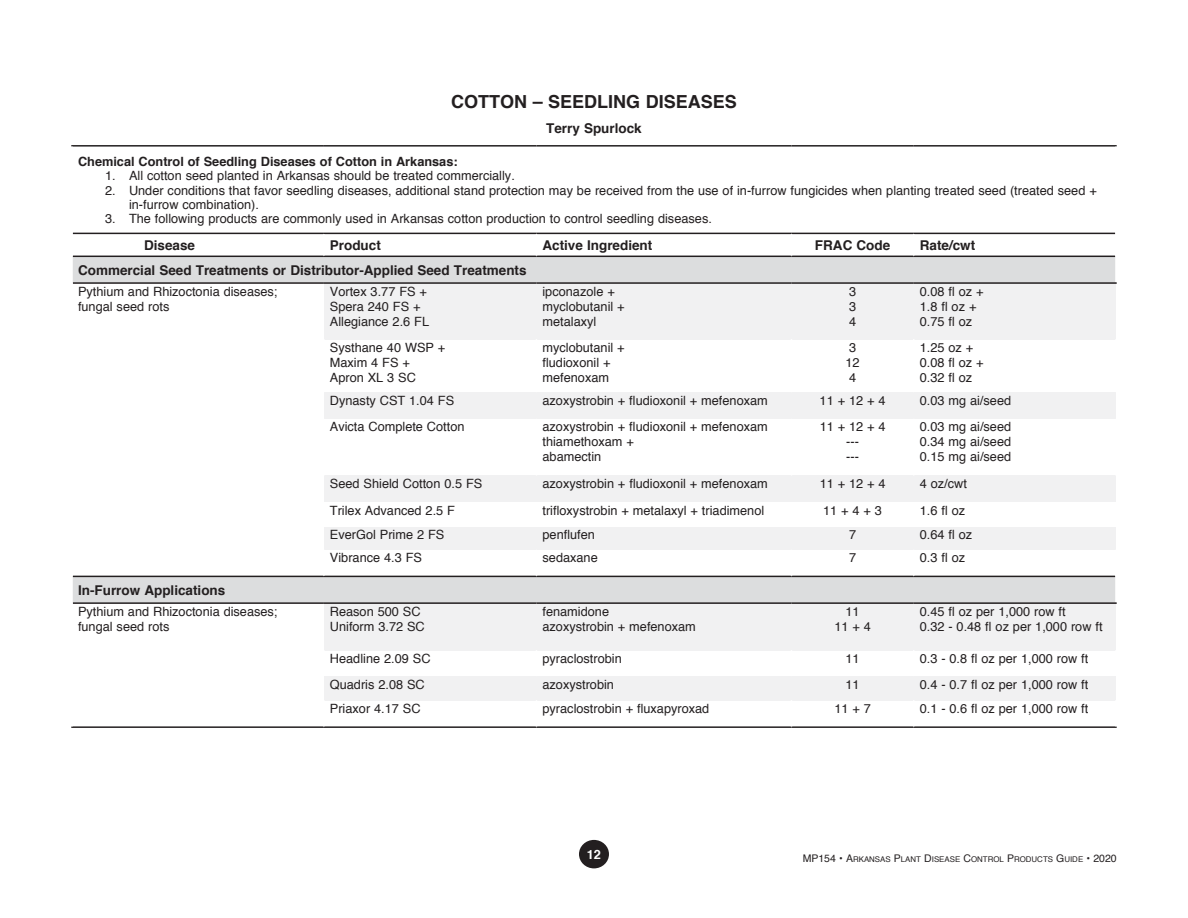
<style>
.page{position:relative;width:1188px;height:918px;background:#fff}
.page>*{position:absolute;margin:0;border:0;box-sizing:border-box;transform-origin:0 0}
.t1{font:700 18px "Helvetica";color:#231f20}
.t2{font:700 13.5px/24.9px "Helvetica";color:#231f20}
.t3{font:12.75px/15px "Helvetica";color:#231f20}
.t4{font:700 12.75px "Helvetica";color:#231f20}
.t5{font:700 12.75px "Helvetica";color:#fff}
.t6{font:7.8px "Helvetica";color:#231f20}
.s1{font-size:10.5px}
</style>
<div class="page">
<div style="left:579px;top:840px;width:30px;height:28px;background:#231f20;border-radius:50%"></div>
<div style="left:72px;top:256px;width:1044px;height:27px;background:#dcddde"></div>
<div style="left:72px;top:576px;width:1044px;height:27px;background:#dcddde"></div>
<div style="left:324px;top:283px;width:212px;height:56px;background:#f1f1f2"></div>
<div style="left:536px;top:283px;width:255px;height:56px;background:#f1f1f2"></div>
<div style="left:791px;top:283px;width:123px;height:56px;background:#f1f1f2"></div>
<div style="left:914px;top:283px;width:202px;height:56px;background:#f1f1f2"></div>
<div style="left:324px;top:392px;width:212px;height:27px;background:#f1f1f2"></div>
<div style="left:536px;top:392px;width:255px;height:27px;background:#f1f1f2"></div>
<div style="left:791px;top:392px;width:123px;height:27px;background:#f1f1f2"></div>
<div style="left:914px;top:392px;width:202px;height:27px;background:#f1f1f2"></div>
<div style="left:324px;top:476px;width:212px;height:26px;background:#f1f1f2"></div>
<div style="left:536px;top:476px;width:255px;height:26px;background:#f1f1f2"></div>
<div style="left:791px;top:476px;width:123px;height:26px;background:#f1f1f2"></div>
<div style="left:914px;top:476px;width:202px;height:26px;background:#f1f1f2"></div>
<div style="left:324px;top:527px;width:212px;height:23px;background:#f1f1f2"></div>
<div style="left:536px;top:527px;width:255px;height:23px;background:#f1f1f2"></div>
<div style="left:791px;top:527px;width:123px;height:23px;background:#f1f1f2"></div>
<div style="left:914px;top:527px;width:202px;height:23px;background:#f1f1f2"></div>
<div style="left:324px;top:603px;width:212px;height:47px;background:#f1f1f2"></div>
<div style="left:536px;top:603px;width:255px;height:47px;background:#f1f1f2"></div>
<div style="left:791px;top:603px;width:123px;height:47px;background:#f1f1f2"></div>
<div style="left:914px;top:603px;width:202px;height:47px;background:#f1f1f2"></div>
<div style="left:324px;top:676px;width:212px;height:24px;background:#f1f1f2"></div>
<div style="left:536px;top:676px;width:255px;height:24px;background:#f1f1f2"></div>
<div style="left:791px;top:676px;width:123px;height:24px;background:#f1f1f2"></div>
<div style="left:914px;top:676px;width:202px;height:24px;background:#f1f1f2"></div>
<hr style="left:71px;top:145px;width:253px;height:2px;background:#231f20">
<hr style="left:324px;top:145px;width:212px;height:2px;background:#231f20">
<hr style="left:536px;top:145px;width:255px;height:2px;background:#231f20">
<hr style="left:791px;top:145px;width:123px;height:2px;background:#231f20">
<hr style="left:914px;top:145px;width:203px;height:2px;background:#231f20">
<hr style="left:73px;top:233px;width:251px;height:1px;background:#231f20">
<hr style="left:324px;top:233px;width:212px;height:1px;background:#231f20">
<hr style="left:536px;top:233px;width:255px;height:1px;background:#231f20">
<hr style="left:791px;top:233px;width:123px;height:1px;background:#231f20">
<hr style="left:914px;top:233px;width:201px;height:1px;background:#231f20">
<hr style="left:73px;top:256px;width:251px;height:1px;background:#231f20">
<hr style="left:324px;top:256px;width:212px;height:1px;background:#231f20">
<hr style="left:536px;top:256px;width:255px;height:1px;background:#231f20">
<hr style="left:791px;top:256px;width:123px;height:1px;background:#231f20">
<hr style="left:914px;top:256px;width:201px;height:1px;background:#231f20">
<hr style="left:73px;top:282px;width:251px;height:2px;background:#231f20">
<hr style="left:73px;top:576px;width:251px;height:1px;background:#231f20">
<hr style="left:324px;top:576px;width:212px;height:1px;background:#231f20">
<hr style="left:536px;top:576px;width:255px;height:1px;background:#231f20">
<hr style="left:791px;top:576px;width:123px;height:1px;background:#231f20">
<hr style="left:914px;top:576px;width:201px;height:1px;background:#231f20">
<hr style="left:73px;top:602px;width:251px;height:2px;background:#231f20">
<hr style="left:71px;top:726px;width:253px;height:2px;background:#231f20">
<hr style="left:324px;top:726px;width:212px;height:2px;background:#231f20">
<hr style="left:536px;top:726px;width:255px;height:2px;background:#231f20">
<hr style="left:791px;top:726px;width:123px;height:2px;background:#231f20">
<hr style="left:914px;top:726px;width:203px;height:2px;background:#231f20">
<hr style="left:71px;top:256px;width:2px;height:27px;background:#fff">
<hr style="left:1115px;top:256px;width:2px;height:26px;background:#fff">
<hr style="left:71px;top:576px;width:2px;height:27px;background:#fff">
<hr style="left:1115px;top:576px;width:2px;height:26px;background:#fff">
<hr style="left:324px;top:282px;width:212px;height:2px;background:#231f20">
<hr style="left:536px;top:282px;width:255px;height:2px;background:#231f20">
<hr style="left:791px;top:282px;width:123px;height:2px;background:#231f20">
<hr style="left:914px;top:282px;width:203px;height:2px;background:#231f20">
<hr style="left:324px;top:602px;width:212px;height:2px;background:#231f20">
<hr style="left:536px;top:602px;width:255px;height:2px;background:#231f20">
<hr style="left:791px;top:602px;width:123px;height:2px;background:#231f20">
<hr style="left:914px;top:602px;width:203px;height:2px;background:#231f20">
<h1 class="t1" style="left:451px;top:87px;width:287px">COTTON – SEEDLING DISEASES</h1>
<h1 class="t2" style="left:546px;top:116px;width:97px">Terry Spurlock</h1>
<p class="t4" style="left:78px;top:151px;width:381px">Chemical Control of Seedling Diseases of Cotton in Arkansas:</p>
<p class="t3" style="left:105px;top:169px;width:411px">1. All cotton seed planted in Arkansas should be treated commercially.</p>
<p class="t3" style="left:129px;top:183px;width:969px;line-height:14.2px;text-indent:-24px">2. Under conditions that favor seedling diseases, additional stand protection may be received from the use of in-furrow fungicides when planting treated seed (treated seed + in-furrow combination).</p>
<p class="t3" style="left:105px;top:211px;width:608px">3. The following products are commonly used in Arkansas cotton production to control seedling diseases.</p>
<p class="t2" style="left:144px;top:233px;width:53px">Disease</p>
<p class="t2" style="left:78px;top:233px;width:450px;text-indent:252px">Product<br>Commercial Seed Treatments or Distributor-Applied Seed Treatments</p>
<p class="t2" style="left:542px;top:233px;width:111px">Active Ingredient</p>
<p class="t2" style="left:815px;top:233px;width:77px">FRAC Code</p>
<p class="t2" style="left:920px;top:233px;width:57px">Rate/cwt</p>
<p class="t3" style="left:78px;top:284px;width:201px">Pythium and Rhizoctonia diseases; fungal seed rots</p>
<p class="t3" style="left:330px;top:284px;width:101px">Vortex 3.77 FS +<br>Spera 240 FS +<br>Allegiance 2.6 FL</p>
<p class="t3" style="left:330px;top:340px;width:117px">Systhane 40 WSP +<br>Maxim 4 FS +<br>Apron XL 3 SC</p>
<p class="t3" style="left:330px;top:387px;width:136px;line-height:26.7px">Dynasty CST 1.04 FS<br>Avicta Complete Cotton</p>
<p class="t3" style="left:920px;top:284px;width:65px">0.08 fl oz +<br>1.8 fl oz +<br>0.75 fl oz</p>
<p class="t3" style="left:920px;top:340px;width:65px">1.25 oz +<br>0.08 fl oz +<br>0.32 fl oz</p>
<p class="t3" style="left:920px;top:387px;width:93px;line-height:26.7px">0.03 mg ai/seed<br>0.03 mg ai/seed</p>
<p class="t3" style="left:920px;top:435px;width:93px">0.34 mg ai/seed<br>0.15 mg ai/seed</p>
<p class="t3" style="left:920px;top:471px;width:49px;line-height:26.7px">4 oz/cwt<br>1.6 fl oz</p>
<p class="t3" style="left:920px;top:524px;width:54px;line-height:22.6px">0.64 fl oz<br>0.3 fl oz</p>
<p class="t3" style="left:542px;top:284px;width:84px">ipconazole + myclobutanil + metalaxyl</p>
<p class="t3" style="left:542px;top:340px;width:84px">myclobutanil + fludioxonil + mefenoxam</p>
<p class="t3" style="left:542px;top:387px;width:227px;line-height:26.7px">azoxystrobin + fludioxonil + mefenoxam azoxystrobin + fludioxonil + mefenoxam</p>
<p class="t3" style="left:543px;top:435px;width:93px">thiamethoxam + abamectin</p>
<p class="t3" style="left:543px;top:471px;width:227px;line-height:26.7px">azoxystrobin + fludioxonil + mefenoxam trifloxystrobin + metalaxyl + triadimenol</p>
<p class="t3" style="left:543px;top:524px;width:57px;line-height:22.6px">penflufen sedaxane</p>
<p class="t3" style="left:849px;top:284px;width:9px;text-align:justify">3<br>3<br>4</p>
<p class="t3" style="left:846px;top:340px;width:16px">3<br>12<br>4</p>
<p class="t3" style="left:820px;top:387px;width:67px;line-height:26.7px">11 + 12 + 4<br>11 + 12 + 4</p>
<p class="t3" style="left:846px;top:435px;width:14px">--- ---</p>
<p class="t3" style="left:820px;top:471px;width:67px;line-height:26.7px">11 + 12 + 4<br>11 + 4 + 3</p>
<p class="t3" style="left:849px;top:524px;width:9px;line-height:22.6px">7<br>7</p>
<p class="t3" style="left:330px;top:471px;width:154px;line-height:26.7px">Seed Shield Cotton 0.5 FS<br>Trilex Advanced 2.5 F</p>
<p class="t3" style="left:330px;top:524px;width:116px;line-height:22.6px">EverGol Prime 2 FS<br>Vibrance 4.3 FS</p>
<p class="t2" style="left:78px;top:578px;width:149px">In-Furrow Applications</p>
<p class="t3" style="left:78px;top:604px;width:201px">Pythium and Rhizoctonia diseases; fungal seed rots</p>
<p class="t3" style="left:330px;top:604px;width:96px">Reason 500 SC<br>Uniform 3.72 SC</p>
<p class="t3" style="left:330px;top:646px;width:102px;line-height:26px">Headline 2.09 SC<br>Quadris 2.08 SC</p>
<p class="t3" style="left:330px;top:701px;width:92px">Priaxor 4.17 SC</p>
<p class="t3" style="left:542px;top:604px;width:155px">fenamidone<br>azoxystrobin + mefenoxam</p>
<p class="t3" style="left:542px;top:646px;width:81px;line-height:26px">pyraclostrobin azoxystrobin</p>
<p class="t3" style="left:542px;top:701px;width:168px">pyraclostrobin + fluxapyroxad</p>
<p class="t3" style="left:834px;top:604px;width:38px;text-align:center">11<br>11 + 4</p>
<p class="t3" style="left:846px;top:646px;width:16px;line-height:26px">11<br>11</p>
<p class="t3" style="left:834px;top:701px;width:38px">11 + 7</p>
<p class="t3" style="left:920px;top:604px;width:184px">0.45 fl oz per 1,000 row ft<br>0.32 - 0.48 fl oz per 1,000 row ft</p>
<p class="t3" style="left:920px;top:646px;width:170px;line-height:26px">0.3 - 0.8 fl oz per 1,000 row ft<br>0.4 - 0.7 fl oz per 1,000 row ft</p>
<p class="t3" style="left:920px;top:701px;width:170px">0.1 - 0.6 fl oz per 1,000 row ft</p>
<p class="t5" style="left:587px;top:844px;width:16px">12</p>
<p class="t6" style="left:803px;top:853px;width:315px"><span class="s1">MP154 • A</span>RKANSAS <span class="s1">P</span>LANT <span class="s1">D</span>ISEASE <span class="s1">C</span>ONTROL <span class="s1">P</span>RODUCTS <span class="s1">G</span>UIDE <span class="s1">• 2020</span></p>
</div>
